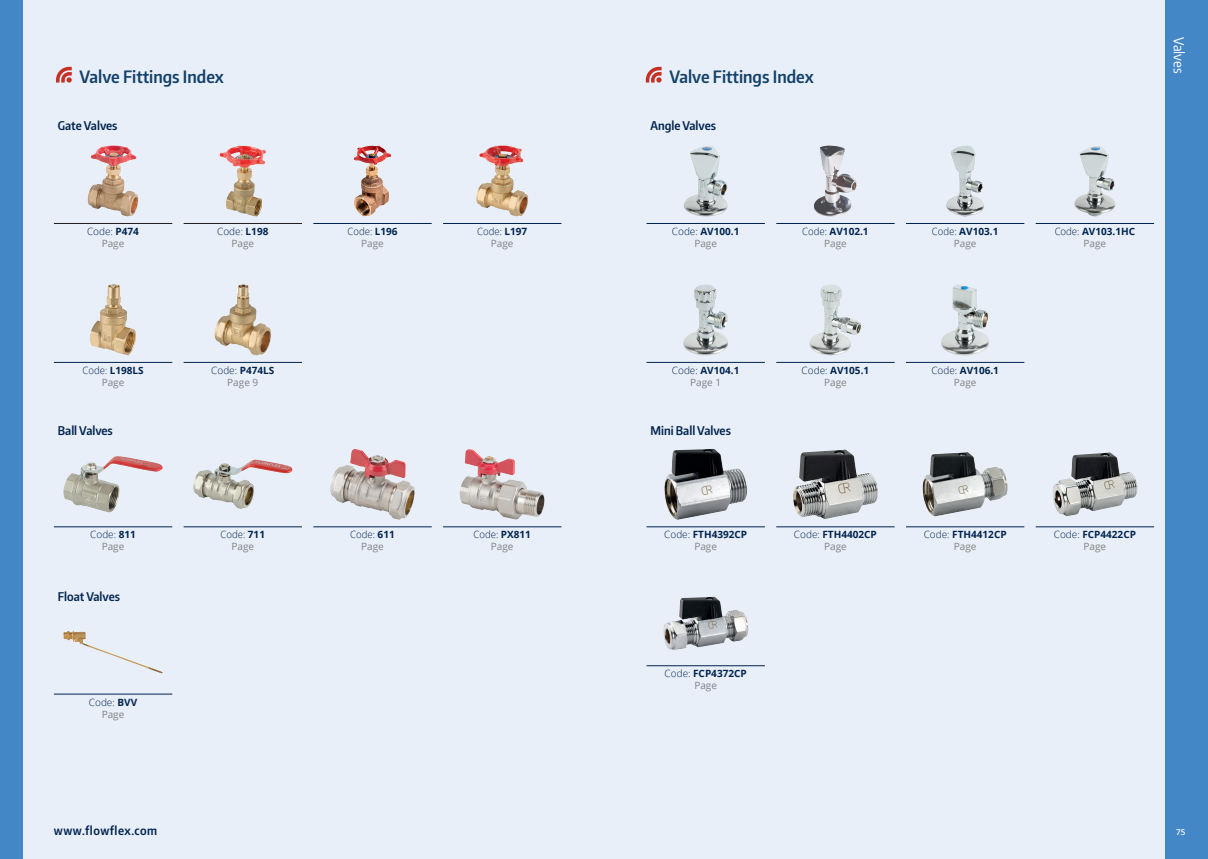
<style>
.page{position:relative;width:1208px;height:859px;background:#fff}
.page>*{position:absolute;margin:0;border:0;box-sizing:border-box;transform-origin:0 0}
.t1{font:600 17px "Encode Sans Condensed";color:#13416a}
.t2{font:14px "Encode Sans Condensed";color:#fff}
.t3{font:600 12px "Encode Sans Condensed";color:#00234e}
.t4{font:600 12px "Encode Sans Condensed";letter-spacing:.04em;color:#00234e}
.t5{font:700 10px/12px "Open Sans";color:#00234e;text-align:center}
.t6{font:300 10px/12px "Open Sans";color:#00234e;text-align:center;scale:.96 1}
.t7{font:300 10px/12px "Open Sans";color:#00234e;text-align:center}
.t8{font:10px "Open Sans";color:#808285}
.t9{font:600 8px "Open Sans";color:#fff}
.s1{font-weight:700}
.s2{font-weight:400;color:#808285}
.s3{font-weight:300}
</style>
<div class="page">
<div style="left:0;top:0;width:604px;height:859px;background:#e9eff8"></div>
<div style="left:604px;top:0;width:604px;height:859px;background:#e9eff8"></div>
<hr style="left:54px;top:223px;width:118px;height:1px;background:#231f20">
<hr style="left:184px;top:223px;width:118px;height:1px;background:#231f20">
<hr style="left:313px;top:223px;width:119px;height:1px;background:#00234e">
<hr style="left:443px;top:223px;width:118px;height:1px;background:#00234e">
<hr style="left:54px;top:362px;width:118px;height:1px;background:#00234e">
<hr style="left:184px;top:362px;width:118px;height:1px;background:#00234e">
<hr style="left:54px;top:527px;width:118px;height:1px;background:#00234e">
<hr style="left:184px;top:527px;width:118px;height:1px;background:#00234e">
<hr style="left:313px;top:527px;width:119px;height:1px;background:#00234e">
<hr style="left:443px;top:527px;width:118px;height:1px;background:#00234e">
<hr style="left:54px;top:694px;width:118px;height:1px;background:#00234e">
<img style="left:88px;top:146px;width:51px;height:70px">
<img style="left:219px;top:145px;width:47px;height:71px">
<img style="left:354px;top:146px;width:37px;height:70px">
<img style="left:476px;top:146px;width:52px;height:70px">
<img style="left:90px;top:284px;width:46px;height:71px">
<img style="left:214px;top:284px;width:57px;height:71px">
<img style="left:63px;top:456px;width:100px;height:56px">
<img style="left:193px;top:460px;width:99px;height:49px">
<img style="left:330px;top:449px;width:85px;height:71px">
<img style="left:459px;top:449px;width:86px;height:71px">
<img style="left:63px;top:630px;width:100px;height:43px">
<hr style="left:646px;top:223px;width:119px;height:1px;background:#00234e">
<hr style="left:776px;top:223px;width:118px;height:1px;background:#00234e">
<hr style="left:906px;top:223px;width:118px;height:1px;background:#00234e">
<hr style="left:1035px;top:223px;width:119px;height:1px;background:#00234e">
<hr style="left:646px;top:362px;width:119px;height:1px;background:#00234e">
<hr style="left:776px;top:362px;width:118px;height:1px;background:#00234e">
<hr style="left:906px;top:362px;width:118px;height:1px;background:#00234e">
<hr style="left:646px;top:527px;width:119px;height:1px;background:#00234e">
<hr style="left:776px;top:527px;width:118px;height:1px;background:#00234e">
<hr style="left:906px;top:527px;width:118px;height:1px;background:#00234e">
<hr style="left:1035px;top:527px;width:119px;height:1px;background:#00234e">
<hr style="left:646px;top:665px;width:119px;height:1px;background:#00234e">
<img style="left:684px;top:146px;width:44px;height:70px">
<img style="left:814px;top:146px;width:43px;height:70px">
<img style="left:946px;top:146px;width:38px;height:70px">
<img style="left:1074px;top:146px;width:41px;height:70px">
<img style="left:683px;top:284px;width:45px;height:71px">
<img style="left:809px;top:284px;width:53px;height:71px">
<img style="left:941px;top:284px;width:48px;height:71px">
<img style="left:664px;top:449px;width:83px;height:71px">
<img style="left:793px;top:450px;width:85px;height:69px">
<img style="left:922px;top:452px;width:85px;height:65px">
<img style="left:1052px;top:452px;width:85px;height:64px">
<img style="left:663px;top:597px;width:85px;height:53px">
<div style="left:0;top:0;width:23px;height:859px;background:#4387c7"></div>
<div style="left:1165px;top:0;width:43px;height:859px;background:#4387c7"></div>
<svg style="left:56px;top:67px;width:16px;height:16px"></svg>
<svg style="left:646px;top:67px;width:15px;height:16px"></svg>
<h1 class="t1" style="left:80px;top:65px;width:146px">Valve Fittings Index</h1>
<h1 class="t1" style="left:669px;top:65px;width:146px">Valve Fittings Index</h1>
<p class="t3" style="left:58px;top:118px;width:61px">Gate Valves</p>
<p class="t7" style="left:87px;top:225px;width:53px">Code: <span class="s1">P474<br></span><span class="s2">Page</span></p>
<p class="t7" style="left:217px;top:225px;width:53px">Code: <span class="s1">L198<br></span><span class="s2">Page</span></p>
<p class="t6" style="left:347px;top:225px;width:54px">Code: <span class="s1">L196<br></span><span class="s2">Page</span></p>
<p class="t6" style="left:477px;top:225px;width:54px">Code: <span class="s1">L197<br></span><span class="s2">Page</span></p>
<p class="t3" style="left:650px;top:118px;width:67px">Angle Valves</p>
<p class="t5" style="left:672px;top:225px;width:69px"><span class="s3">Code:</span> AV100.1<br><span class="s2">Page</span></p>
<p class="t5" style="left:802px;top:225px;width:68px"><span class="s3">Code:</span> AV102.1<br><span class="s2">Page</span></p>
<p class="t5" style="left:932px;top:225px;width:68px"><span class="s3">Code:</span> AV103.1<br><span class="s2">Page</span></p>
<p class="t5" style="left:1054px;top:225px;width:82px"><span class="s3">Code:</span> AV103.1HC<br><span class="s2">Page</span></p>
<h2 class="t2" style="left:1188px;top:37px;width:38px;rotate:90deg">Valves</h2>
<p class="t5" style="left:82px;top:364px;width:63px"><span class="s3">Code:</span> L198LS<br><span class="s2">Page</span></p>
<p class="t5" style="left:211px;top:364px;width:65px"><span class="s3">Code:</span> P474LS<br><span class="s2">Page 9</span></p>
<p class="t3" style="left:58px;top:423px;width:57px">Ball Valves</p>
<p class="t7" style="left:90px;top:529px;width:47px">Code: <span class="s1">811<br></span><span class="s2">Page</span></p>
<p class="t6" style="left:220px;top:529px;width:48px">Code: <span class="s1">711<br></span><span class="s2">Page</span></p>
<p class="t6" style="left:350px;top:529px;width:48px">Code: <span class="s1">611<br></span><span class="s2">Page</span></p>
<p class="t6" style="left:473px;top:529px;width:61px">Code: <span class="s1">PX811<br></span><span class="s2">Page</span></p>
<p class="t3" style="left:58px;top:589px;width:64px">Float Valves</p>
<p class="t7" style="left:89px;top:696px;width:50px">Code: <span class="s1">BVV<br></span><span class="s2">Page</span></p>
<p class="t5" style="left:672px;top:364px;width:69px"><span class="s3">Code:</span> AV104.1<br><span class="s2">Page 1</span></p>
<p class="t5" style="left:801px;top:364px;width:69px"><span class="s3">Code:</span> AV105.1<br><span class="s2">Page</span></p>
<p class="t5" style="left:931px;top:364px;width:69px"><span class="s3">Code:</span> AV106.1<br><span class="s2">Page</span></p>
<p class="t3" style="left:650px;top:423px;width:82px">Mini Ball Valves</p>
<p class="t5" style="left:664px;top:529px;width:84px"><span class="s3">Code:</span> FTH4392CP</p>
<p class="t8" style="left:694px;top:540px;width:24px">Page</p>
<p class="t5" style="left:664px;top:667px;width:84px"><span class="s3">Code:</span> FCP4372CP<br><span class="s2">Page</span></p>
<p class="t5" style="left:794px;top:529px;width:84px"><span class="s3">Code:</span> FTH4402CP<br><span class="s2">Page</span></p>
<p class="t5" style="left:923px;top:529px;width:84px"><span class="s3">Code:</span> FTH4412CP<br><span class="s2">Page</span></p>
<p class="t5" style="left:1053px;top:529px;width:84px"><span class="s3">Code:</span> FCP4422CP<br><span class="s2">Page</span></p>
<p class="t4" style="left:54px;top:822px;width:105px">www.flowflex.com</p>
<p class="t9" style="left:1176px;top:826px;width:11px">75</p>
</div>
